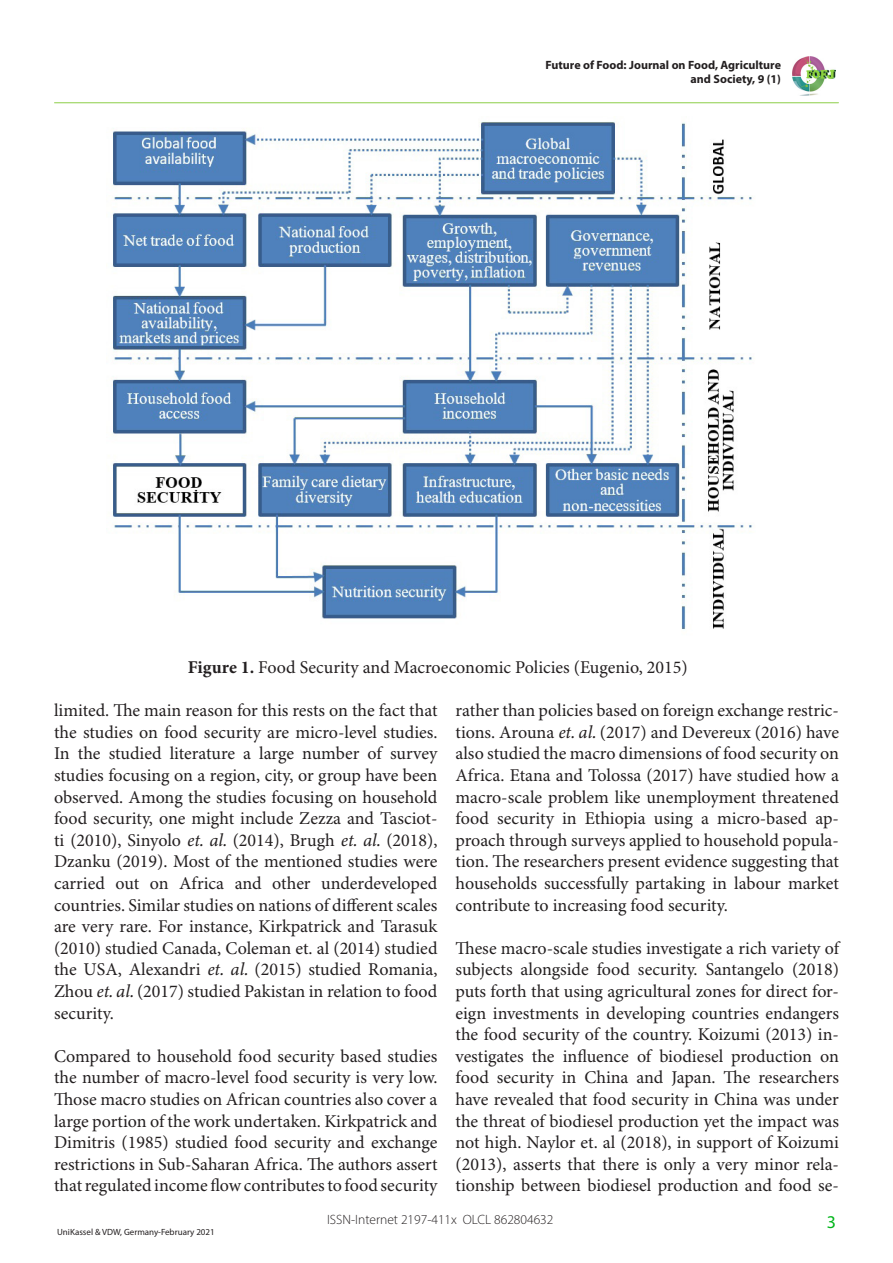
<style>
.page{position:relative;width:893px;height:1263px;background:#fff}
.page>*{position:absolute;margin:0;border:0;box-sizing:border-box;transform-origin:0 0}
.t1{font:18px/21.6px "Minion Pro";color:#231f20;text-align:justify}
.t2{font:18px "Myriad Pro";color:#00b51a}
.t3{font:300 13.5px "Myriad Pro";color:#231f20}
.t4{font:700 12px/14.4px "Myriad Pro";color:#231f20;text-align:right}
.t5{font:9px "Myriad Pro";color:#231f20}
.s1{font-weight:700}
.s2{font-family:"Minion Variable Concept";font-style:italic}
</style>
<div class="page">
<hr style="left:55px;top:102px;width:783px;height:1px;background:#92d050">
<img style="left:792px;top:56px;width:44px;height:39px">
<img style="left:112px;top:121px;width:641px;height:509px">
<p class="t4" style="left:545px;top:57px;width:237px">Future of Food: Journal on Food, Agriculture and Society, 9 (1)</p>
<p class="t1" style="left:188px;top:657px;width:501px"><span class="s1">Figure 1.</span> Food Security and Macroeconomic Policies (Eugenio, 2015)</p>
<p class="t1" style="left:54px;top:700px;width:385px">limited. The main reason for this rests on the fact that the studies on food security are micro-level studies.<br>In the studied literature a large number of survey studies focusing on a region, city, or group have been observed. Among the studies focusing on household food security, one might include Zezza and Tasciot&shy;ti (2010), Sinyolo <span class="s2">et. al.</span> (2014), Brugh <span class="s2">et. al.</span> (2018), Dzanku (2019). Most of the mentioned studies were carried out on Africa and other underdeveloped countries. Similar studies on nations of different scales are very rare. For instance, Kirkpatrick and Tarasuk (2010) studied Canada, Coleman et. al (2014) studied the USA, Alexandri <span class="s2">et. al.</span> (2015) studied Romania, Zhou <span class="s2">et. al.</span> (2017) studied Pakistan in relation to food security.</p>
<p class="t1" style="left:54px;top:1046px;width:385px">Compared to household food security based studies the number of macro-level food security is very low.<br>Those macro studies on African countries also cover a large portion of the work undertaken. Kirkpatrick and Dimitris (1985) studied food security and exchange restrictions in Sub-Saharan Africa. The authors assert that regulated income flow contributes to food security</p>
<p class="t1" style="left:455px;top:700px;width:385px">rather than policies based on foreign exchange restric&shy;tions. Arouna <span class="s2">et. al.</span> (2017) and Devereux (2016) have also studied the macro dimensions of food security on Africa. Etana and Tolossa (2017) have studied how a macro-scale problem like unemployment threatened food security in Ethiopia using a micro-based ap&shy;proach through surveys applied to household popula&shy;tion. The researchers present evidence suggesting that households successfully partaking in labour market contribute to increasing food security.</p>
<p class="t1" style="left:455px;top:938px;width:385px">These macro-scale studies investigate a rich variety of subjects alongside food security. Santangelo (2018) puts forth that using agricultural zones for direct for&shy;eign investments in developing countries endangers the food security of the country. Koizumi (2013) in&shy;vestigates the influence of biodiesel production on food security in China and Japan. The researchers have revealed that food security in China was under the threat of biodiesel production yet the impact was not high. Naylor et. al (2018), in support of Koizumi (2013), asserts that there is only a very minor rela&shy;tionship between biodiesel production and food se-</p>
<p class="t5" style="left:57px;top:1226px;width:159px">UniKassel &amp; VDW, Germany-February 2021</p>
<p class="t3" style="left:327px;top:1211px;width:228px">ISSN-Internet 2197-411x OLCL 862804632</p>
<p class="t2" style="left:827px;top:1211px;width:11px">3</p>
</div>
